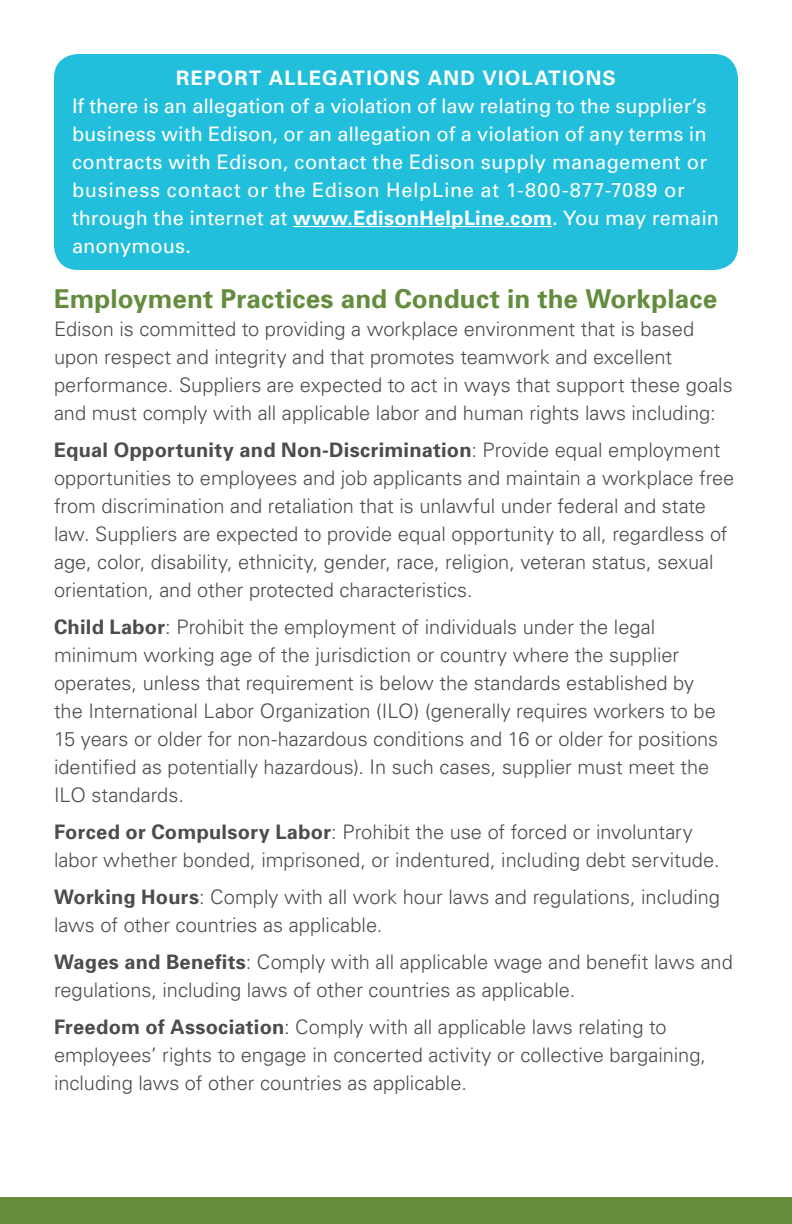
<style>
.page{position:relative;width:792px;height:1224px;background:#fff}
.page>*{position:absolute;margin:0;border:0;box-sizing:border-box;transform-origin:0 0}
.heading{font:700 26px "Univers";letter-spacing:.005em;color:#638d3d}
.t1{font:300 20px/28px "Univers";color:#4b4c4d}
.t2{font:20px/28px "Univers";letter-spacing:.005em;color:#fff}
.t3{font:700 20px "Univers";letter-spacing:.06em;color:#fff}
.s1{font-weight:700}
</style>
<div class="page">
<div style="left:0;top:1197px;width:792px;height:27px;background:#638d3d"></div>
<div style="left:54px;top:54px;width:684px;height:216px;background:#22bfdc;border-radius:24px"></div>
<hr style="left:293px;top:226px;width:259px;height:1px;background:#fff">
<p class="t3" style="left:176px;top:65px;width:441px">REPORT ALLEGATIONS AND VIOLATIONS</p>
<p class="t2" style="left:72px;top:91px;width:649px">If there is an allegation of a violation of law relating to the supplier’s business with Edison, or an allegation of a violation of any terms in contracts with Edison, contact the Edison supply management or business contact or the Edison HelpLine at 1-800-877-7089 or through the internet at <span class="s1">www.EdisonHelpLine.com</span>. You may remain anonymous.</p>
<p class="heading" style="left:54px;top:282px;width:665px">Employment Practices and Conduct in the Workplace</p>
<p class="t1" style="left:54px;top:314px;width:680px">Edison is committed to providing a workplace environment that is based upon respect and integrity and that promotes teamwork and excellent performance. Suppliers are expected to act in ways that support these goals and must comply with all applicable labor and human rights laws including:</p>
<p class="t1" style="left:54px;top:435px;width:682px"><span class="s1">Equal Opportunity and Non-Discrimination</span>: Provide equal employment opportunities to employees and job applicants and maintain a workplace free from discrimination and retaliation that is unlawful under federal and state law. Suppliers are expected to provide equal opportunity to all, regardless of age, color, disability, ethnicity, gender, race, religion, veteran status, sexual orientation, and other protected characteristics.</p>
<p class="t1" style="left:54px;top:612px;width:666px"><span class="s1">Child Labor</span>: Prohibit the employment of individuals under the legal minimum working age of the jurisdiction or country where the supplier operates, unless that requirement is below the standards established by the International Labor Organization (ILO) (generally requires workers to be 15 years or older for non-hazardous conditions and 16 or older for positions identified as potentially hazardous). In such cases, supplier must meet the ILO standards.</p>
<p class="t1" style="left:54px;top:817px;width:667px"><span class="s1">Forced or Compulsory Labor</span>: Prohibit the use of forced or involuntary labor whether bonded, imprisoned, or indentured, including debt servitude.</p>
<p class="t1" style="left:54px;top:882px;width:668px"><span class="s1">Working Hours</span>: Comply with all work hour laws and regulations, including laws of other countries as applicable.</p>
<p class="t1" style="left:54px;top:947px;width:680px"><span class="s1">Wages and Benefits</span>: Comply with all applicable wage and benefit laws and regulations, including laws of other countries as applicable.</p>
<p class="t1" style="left:54px;top:1012px;width:654px"><span class="s1">Freedom of Association</span>: Comply with all applicable laws relating to employees’ rights to engage in concerted activity or collective bargaining, including laws of other countries as applicable.</p>
</div>
